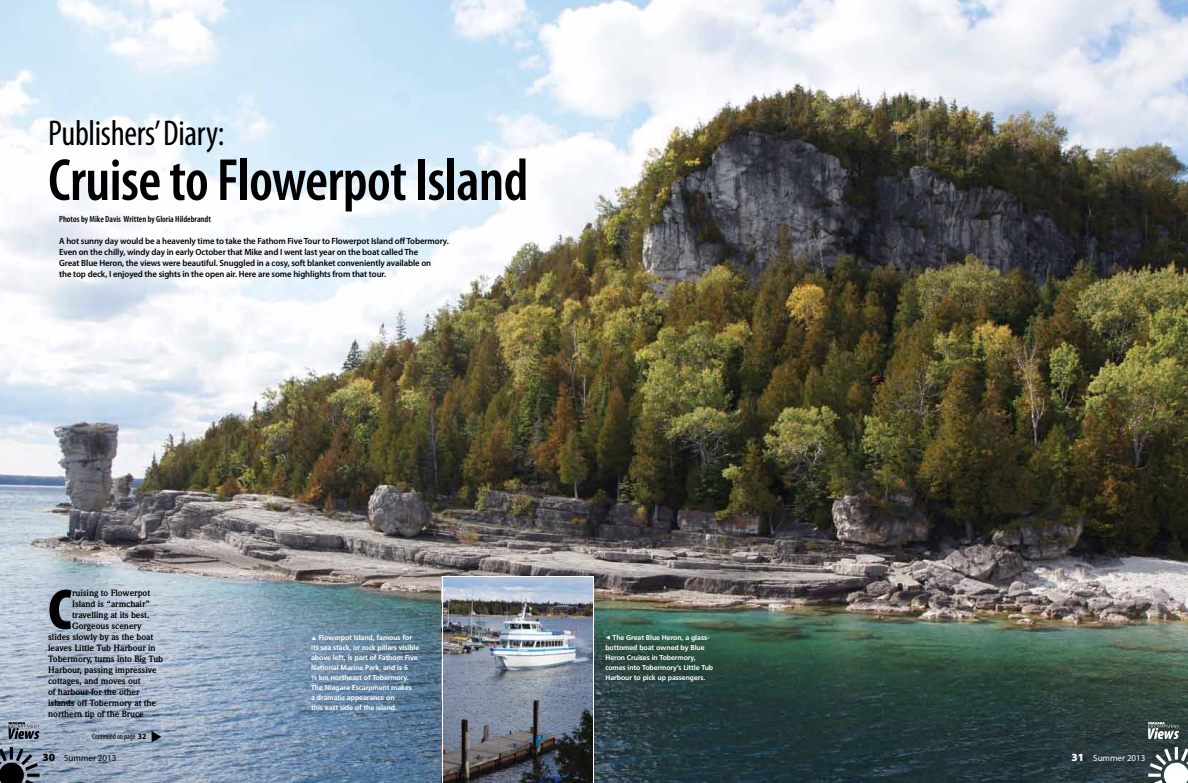
<style>
.page{position:relative;width:1188px;height:783px;background:#fff}
.page>*{position:absolute;margin:0;border:0;box-sizing:border-box;transform-origin:0 0}
.t1{font:600 condensed 60px "Myriad Pro";letter-spacing:-.01em;color:#000}
.t2{font:900 condensed 58px "Myriad Pro";color:#000}
.t3{font:condensed 36px "Myriad Pro";letter-spacing:-.01em;color:#000}
.t4{font:600 9px/11px "Myriad Pro";letter-spacing:-.01em;color:#000}
.t5{font:700 9px "Weidemann";letter-spacing:-.01em;color:#000}
.t6{font:600 condensed 9px "Myriad Pro";color:#000}
.t7{font:9px "Myriad Pro";color:#000}
.t8{font:9px "Myriad Pro";color:#fff}
.t9{font:condensed 8px "Myriad Pro";letter-spacing:-.01em;color:#000}
.t10{font:700 7px/10px "Frutiger";letter-spacing:-.01em;color:#fff}
.s1{font-weight:900;font-size:11px}
.s2{font-weight:700;font-stretch:normal}
</style>
<div class="page">
<img style="left:0;top:0;width:1188px;height:783px">
<img style="left:442px;top:576px;width:152px;height:207px">
<svg style="left:9px;top:722px;width:31px;height:17px"></svg>
<svg style="left:0;top:747px;width:40px;height:36px"></svg>
<svg style="left:1148px;top:747px;width:40px;height:36px"></svg>
<svg style="left:1148px;top:722px;width:31px;height:17px"></svg>
<svg style="left:152px;top:731px;width:10px;height:11px"></svg>
<h3 class="t3" style="left:48px;top:111px;width:178px">Publishers’ Diary:</h3>
<h1 class="t1" style="left:48px;top:143px;width:482px">Cruise to Flowerpot Island</h1>
<p class="t6" style="left:59px;top:213px;width:153px">Photos by Mike Davis Written by Gloria Hildebrandt</p>
<p class="t4" style="left:59px;top:235px;width:391px">A hot sunny day would be a heavenly time to take the Fathom Five Tour to Flowerpot Island off Tobermory.<br>Even on the chilly, windy day in early October that Mike and I went last year on the boat called The<br>Great Blue Heron, the views were beautiful. Snuggled in a cosy, soft blanket conveniently available on<br>the top deck, I enjoyed the sights in the open air. Here are some highlights from that tour.</p>
<h2 class="t2" style="left:48px;top:573px;width:25px">C</h2>
<p class="t5" style="left:72px;top:588px;width:80px">ruising to Flowerpot</p>
<p class="t5" style="left:72px;top:599px;width:79px">Island is “armchair”</p>
<p class="t5" style="left:72px;top:610px;width:79px">travelling at its best.</p>
<p class="t5" style="left:72px;top:621px;width:71px">Gorgeous scenery</p>
<p class="t5" style="left:48px;top:632px;width:107px">slides slowly by as the boat</p>
<p class="t5" style="left:48px;top:643px;width:109px">leaves Little Tub Harbour in</p>
<p class="t5" style="left:48px;top:654px;width:117px">Tobermory, turns into Big Tub</p>
<p class="t5" style="left:48px;top:665px;width:110px">Harbour, passing impressive</p>
<p class="t5" style="left:48px;top:676px;width:94px">cottages, and moves out</p>
<p class="t5" style="left:48px;top:687px;width:93px">of harbour for the other</p>
<p class="t5" style="left:48px;top:698px;width:110px">islands off Tobermory at the</p>
<p class="t5" style="left:48px;top:709px;width:97px">northern tip of the Bruce</p>
<p class="t7" style="left:43px;top:752px;width:75px"><span class="s1">30</span> Summer 2013</p>
<p class="t8" style="left:1072px;top:752px;width:75px"><span class="s1">31</span> Summer 2013</p>
<p class="t10" style="left:311px;top:633px;width:110px">▲ Flowerpot Island, famous for its sea stack, or rock pillars visible above left, is part of Fathom Five<br>National Marine Park, and is 6<br>½ km northeast of Tobermory.<br>The Niagara Escarpment makes<br>a dramatic appearance on<br>this east side of the island.</p>
<p class="t10" style="left:605px;top:633px;width:109px">◀ The Great Blue Heron, a glass&shy;bottomed boat owned by Blue<br>Heron Cruises in Tobermory, comes into Tobermory’s Little Tub<br>Harbour to pick up passengers.</p>
<p class="t9" style="left:92px;top:732px;width:56px">Continued on page <span class="s2">32</span></p>
</div>
